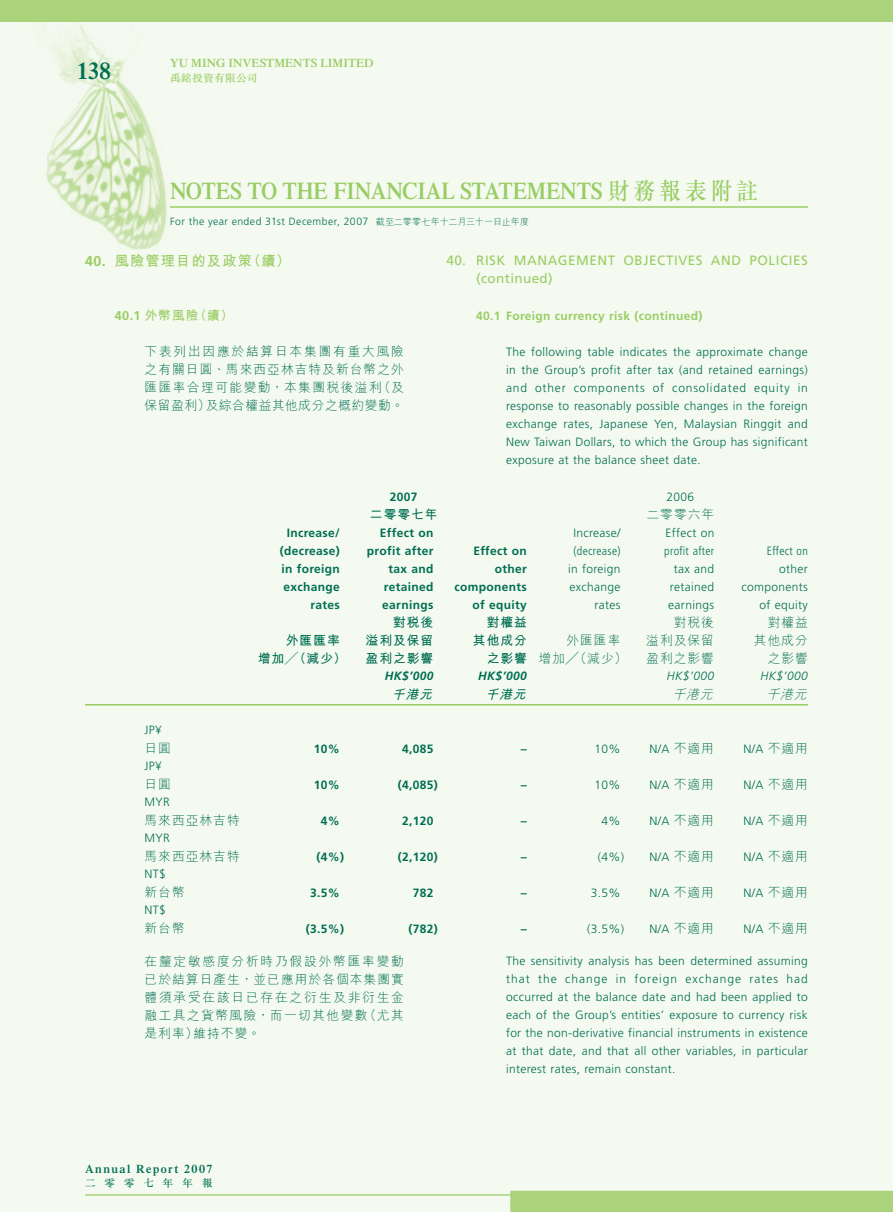
<style>
.page{position:relative;width:893px;height:1212px;background:#fff}
.page>*{position:absolute;margin:0;border:0;box-sizing:border-box;transform-origin:0 0}
.t1{font:600 24px "Times LT Std";letter-spacing:-.01em;color:#99cd65;scale:.9 1}
.t2{font:600 24px "Times LT Std";color:#006e53}
.t3{font:14.25px "M Hei HK Bold B5 pc H";letter-spacing:.08em;color:#99cd65}
.t4{font:13.5px/18px "Frutiger LT Std";letter-spacing:.04em;color:#99cd65}
.t5{font:12.75px/18px "M Hei HK Light B5 pc H";letter-spacing:.08em;color:#006e53;text-align:justify}
.t6{font:12.75px "M Hei HK Bold B5 pc H";letter-spacing:.08em;color:#006e53}
.t7{font:12.75px "M Hei HK Bold B5 pc H";color:#99cd65}
.t8{font:italic 12.75px "M Hei HK Bold B5 pc H";color:#006e53}
.t9{font:italic 12.75px "M Hei HK Light B5 pc H";color:#006e53}
.t10{font:300 12px/18px "Frutiger LT Std";letter-spacing:.03em;color:#006e53;text-align:justify}
.t11{font:700 12px "Frutiger LT Std";letter-spacing:.03em;color:#006e53}
.t12{font:700 12px "Frutiger LT Std";letter-spacing:.03em;color:#99cd65}
.t13{font:300 condensed 12px "Frutiger LT Std";letter-spacing:.025em;color:#006e53}
.t14{font:600 12px "Times LT Std";letter-spacing:.01em;color:#99cd65}
.t15{font:600 12px "Times LT Std";letter-spacing:.125em;color:#006e53}
.t16{font:italic 700 12px "Frutiger LT Std";letter-spacing:.03em;color:#006e53}
.t17{font:italic 300 12px "Frutiger LT Std";letter-spacing:.03em;color:#006e53}
.t18{font:300 10.5px "Frutiger LT Std";letter-spacing:.04em;color:#006e53}
.t19{font:10.5px "M Sung HK Medium B5 pc H";letter-spacing:-.005em;color:#99cd65;scale:1.05 1}
.t20{font:10.5px "M Sung HK Medium B5 pc H";letter-spacing:.86em;color:#006e53}
.s1{font-family:"M Sung HK Medium B5 pc H";font-weight:400}
.s2{font-family:"M Hei HK Light B5 pc H";font-weight:400;font-size:9px}
.s3{font-family:"Frutiger LT Std";font-weight:700}
.s4{font-family:"M Hei HK Bold B5 pc H"}
.s5{font-family:"M Hei HK Light B5 pc H";font-weight:400;font-size:12.75px}
</style>
<div class="page">
<div style="left:0;top:21px;width:872px;height:1191px;background:#f5faf0"></div>
<hr style="left:170px;top:206px;width:638px;height:2px;background:#99cd65">
<hr style="left:85px;top:1194px;width:723px;height:2px;background:#aad37c">
<div style="left:0;top:0;width:893px;height:21px;background:#aad37c"></div>
<div style="left:510px;top:1191px;width:383px;height:21px;background:#aad37c"></div>
<hr style="left:85px;top:704px;width:723px;height:1px;background:#99cd65">
<h1 class="t2" style="left:77px;top:63px;width:36px">138</h1>
<p class="t14" style="left:170px;top:59px;width:205px">YU MING INVESTMENTS LIMITED</p>
<p class="t19" style="left:170px;top:74px;width:85px">禹銘投資有限公司</p>
<h1 class="t1" style="left:170px;top:182px;width:655px">NOTES TO THE FINANCIAL STATEMENTS <span class="s1">財務報表附註</span></h1>
<p class="t18" style="left:170px;top:215px;width:360px">For the year ended 31st December, 2007 <span class="s2">截至二零零七年十二月三十一日止年度</span></p>
<p class="t3" style="left:85px;top:255px;width:207px"><span class="s3">40.</span> 風險管理目的及政策（續）</p>
<p class="t7" style="left:115px;top:310px;width:120px"><span class="s3">40.1</span> 外幣風險（續）</p>
<p class="t5" style="left:145px;top:344px;width:261px">下表列出因應於結算日本集團有重大風險之有關日圓、馬來西亞林吉特及新台幣之外匯匯率合理可能變動，本集團稅後溢利（及保留盈利）及綜合權益其他成分之概約變動。</p>
<p class="t4" style="left:476px;top:252px;width:333px;text-indent:-30px">40. RISK MANAGEMENT OBJECTIVES AND POLICIES (continued)</p>
<p class="t12" style="left:476px;top:308px;width:228px">40.1 Foreign currency risk (continued)</p>
<p class="t10" style="left:506px;top:344px;width:303px">The following table indicates the approximate change in the Group’s profit after tax (and retained earnings) and other components of consolidated equity in response to reasonably possible changes in the foreign exchange rates, Japanese Yen, Malaysian Ringgit and New Taiwan Dollars, to which the Group has significant exposure at the balance sheet date.</p>
<p class="t11" style="left:390px;top:489px;width:29px">2007</p>
<p class="t10" style="left:666px;top:489px;width:29px">2006</p>
<p class="t6" style="left:370px;top:509px;width:69px">二零零七年</p>
<p class="t5" style="left:646px;top:506px;width:69px">二零零六年</p>
<p class="t11" style="left:287px;top:525px;width:55px">Increase/</p>
<p class="t11" style="left:380px;top:525px;width:55px">Effect on</p>
<p class="t10" style="left:573px;top:525px;width:49px">Increase/</p>
<p class="t10" style="left:666px;top:525px;width:50px">Effect on</p>
<p class="t11" style="left:280px;top:543px;width:62px">(decrease)</p>
<p class="t11" style="left:367px;top:543px;width:68px">profit after</p>
<p class="t11" style="left:473px;top:543px;width:55px">Effect on</p>
<p class="t13" style="left:573px;top:543px;width:49px">(decrease)</p>
<p class="t13" style="left:664px;top:543px;width:51px">profit after</p>
<p class="t13" style="left:767px;top:543px;width:43px">Effect on</p>
<p class="t11" style="left:281px;top:561px;width:60px">in foreign</p>
<p class="t11" style="left:388px;top:561px;width:47px">tax and</p>
<p class="t11" style="left:495px;top:561px;width:34px">other</p>
<p class="t10" style="left:568px;top:561px;width:54px">in foreign</p>
<p class="t10" style="left:674px;top:561px;width:42px">tax and</p>
<p class="t10" style="left:779px;top:561px;width:30px">other</p>
<p class="t11" style="left:283px;top:579px;width:58px">exchange</p>
<p class="t11" style="left:384px;top:579px;width:51px">retained</p>
<p class="t11" style="left:455px;top:579px;width:74px">components</p>
<p class="t10" style="left:569px;top:579px;width:53px">exchange</p>
<p class="t10" style="left:670px;top:579px;width:46px">retained</p>
<p class="t10" style="left:742px;top:579px;width:68px">components</p>
<p class="t11" style="left:310px;top:597px;width:31px">rates</p>
<p class="t11" style="left:382px;top:597px;width:53px">earnings</p>
<p class="t11" style="left:473px;top:597px;width:56px">of equity</p>
<p class="t10" style="left:594px;top:597px;width:27px">rates</p>
<p class="t10" style="left:668px;top:597px;width:47px">earnings</p>
<p class="t10" style="left:760px;top:597px;width:50px">of equity</p>
<p class="t6" style="left:393px;top:617px;width:42px">對稅後</p>
<p class="t6" style="left:487px;top:617px;width:42px">對權益</p>
<p class="t5" style="left:674px;top:614px;width:42px">對稅後</p>
<p class="t5" style="left:768px;top:614px;width:42px">對權益</p>
<p class="t6" style="left:286px;top:635px;width:55px">外匯匯率</p>
<p class="t6" style="left:366px;top:635px;width:69px">溢利及保留</p>
<p class="t6" style="left:473px;top:635px;width:55px">其他成分</p>
<p class="t5" style="left:566px;top:632px;width:55px">外匯匯率</p>
<p class="t5" style="left:646px;top:632px;width:69px">溢利及保留</p>
<p class="t5" style="left:754px;top:632px;width:55px">其他成分</p>
<p class="t6" style="left:258px;top:653px;width:90px">增加╱（減少）</p>
<p class="t6" style="left:366px;top:653px;width:69px">盈利之影響</p>
<p class="t5" style="left:487px;top:650px;width:142px"><span class="s4">之影響</span> 增加╱（減少）</p>
<p class="t5" style="left:646px;top:650px;width:69px">盈利之影響</p>
<p class="t5" style="left:768px;top:650px;width:42px">之影響</p>
<p class="t16" style="left:385px;top:669px;width:50px">HK$’000</p>
<p class="t16" style="left:478px;top:669px;width:50px">HK$’000</p>
<p class="t17" style="left:667px;top:669px;width:49px">HK$’000</p>
<p class="t17" style="left:761px;top:669px;width:49px">HK$’000</p>
<p class="t8" style="left:392px;top:689px;width:45px">千港元</p>
<p class="t8" style="left:485px;top:689px;width:45px">千港元</p>
<p class="t9" style="left:672px;top:689px;width:45px">千港元</p>
<p class="t9" style="left:766px;top:689px;width:45px">千港元</p>
<p class="t10" style="left:145px;top:722px;width:19px">JP¥</p>
<p class="t5" style="left:145px;top:740px;width:28px">日圓</p>
<p class="t11" style="left:314px;top:741px;width:28px">10%</p>
<p class="t11" style="left:402px;top:741px;width:33px">4,085</p>
<p class="t11" style="left:521px;top:741px;width:7px">–</p>
<p class="t10" style="left:594px;top:741px;width:28px">10%</p>
<p class="t10" style="left:649px;top:741px;width:66px">N/A <span class="s5">不適用</span></p>
<p class="t10" style="left:743px;top:741px;width:66px">N/A <span class="s5">不適用</span></p>
<p class="t10" style="left:145px;top:758px;width:19px">JP¥</p>
<p class="t5" style="left:145px;top:776px;width:28px">日圓</p>
<p class="t11" style="left:314px;top:777px;width:28px">10%</p>
<p class="t11" style="left:398px;top:777px;width:42px">(4,085)</p>
<p class="t11" style="left:521px;top:777px;width:7px">–</p>
<p class="t10" style="left:594px;top:777px;width:28px">10%</p>
<p class="t10" style="left:649px;top:777px;width:66px">N/A <span class="s5">不適用</span></p>
<p class="t10" style="left:743px;top:777px;width:66px">N/A <span class="s5">不適用</span></p>
<p class="t10" style="left:145px;top:794px;width:27px">MYR</p>
<p class="t5" style="left:145px;top:812px;width:97px">馬來西亞林吉特</p>
<p class="t11" style="left:321px;top:813px;width:21px">4%</p>
<p class="t11" style="left:402px;top:813px;width:33px">2,120</p>
<p class="t11" style="left:521px;top:813px;width:7px">–</p>
<p class="t10" style="left:601px;top:813px;width:21px">4%</p>
<p class="t10" style="left:649px;top:813px;width:66px">N/A <span class="s5">不適用</span></p>
<p class="t10" style="left:743px;top:813px;width:66px">N/A <span class="s5">不適用</span></p>
<p class="t10" style="left:145px;top:830px;width:27px">MYR</p>
<p class="t5" style="left:145px;top:848px;width:97px">馬來西亞林吉特</p>
<p class="t11" style="left:316px;top:849px;width:29px">(4%)</p>
<p class="t11" style="left:398px;top:849px;width:42px">(2,120)</p>
<p class="t11" style="left:521px;top:849px;width:7px">–</p>
<p class="t10" style="left:598px;top:849px;width:28px">(4%)</p>
<p class="t10" style="left:649px;top:849px;width:66px">N/A <span class="s5">不適用</span></p>
<p class="t10" style="left:743px;top:849px;width:66px">N/A <span class="s5">不適用</span></p>
<p class="t10" style="left:145px;top:866px;width:23px">NT$</p>
<p class="t5" style="left:145px;top:884px;width:42px">新台幣</p>
<p class="t11" style="left:310px;top:885px;width:31px">3.5%</p>
<p class="t11" style="left:413px;top:885px;width:22px">782</p>
<p class="t11" style="left:521px;top:885px;width:7px">–</p>
<p class="t10" style="left:591px;top:885px;width:31px">3.5%</p>
<p class="t10" style="left:649px;top:885px;width:66px">N/A <span class="s5">不適用</span></p>
<p class="t10" style="left:743px;top:885px;width:66px">N/A <span class="s5">不適用</span></p>
<p class="t10" style="left:145px;top:902px;width:23px">NT$</p>
<p class="t5" style="left:145px;top:920px;width:42px">新台幣</p>
<p class="t11" style="left:306px;top:921px;width:40px">(3.5%)</p>
<p class="t11" style="left:408px;top:921px;width:31px">(782)</p>
<p class="t11" style="left:521px;top:921px;width:7px">–</p>
<p class="t10" style="left:587px;top:921px;width:39px">(3.5%)</p>
<p class="t10" style="left:649px;top:921px;width:66px">N/A <span class="s5">不適用</span></p>
<p class="t10" style="left:743px;top:921px;width:66px">N/A <span class="s5">不適用</span></p>
<p class="t5" style="left:145px;top:954px;width:261px">在釐定敏感度分析時乃假設外幣匯率變動已於結算日產生，並已應用於各個本集團實體須承受在該日已存在之衍生及非衍生金融工具之貨幣風險，而一切其他變數（尤其是利率）維持不變。</p>
<p class="t15" style="left:85px;top:1164px;width:129px">Annual Report 2007</p>
<p class="t20" style="left:85px;top:1179px;width:129px">二零零七年年報</p>
<p class="t10" style="left:506px;top:953px;width:303px">The sensitivity analysis has been determined assuming that the change in foreign exchange rates had occurred at the balance date and had been applied to each of the Group’s entities’ exposure to currency risk for the non-derivative financial instruments in existence at that date, and that all other variables, in particular interest rates, remain constant.</p>
</div>
